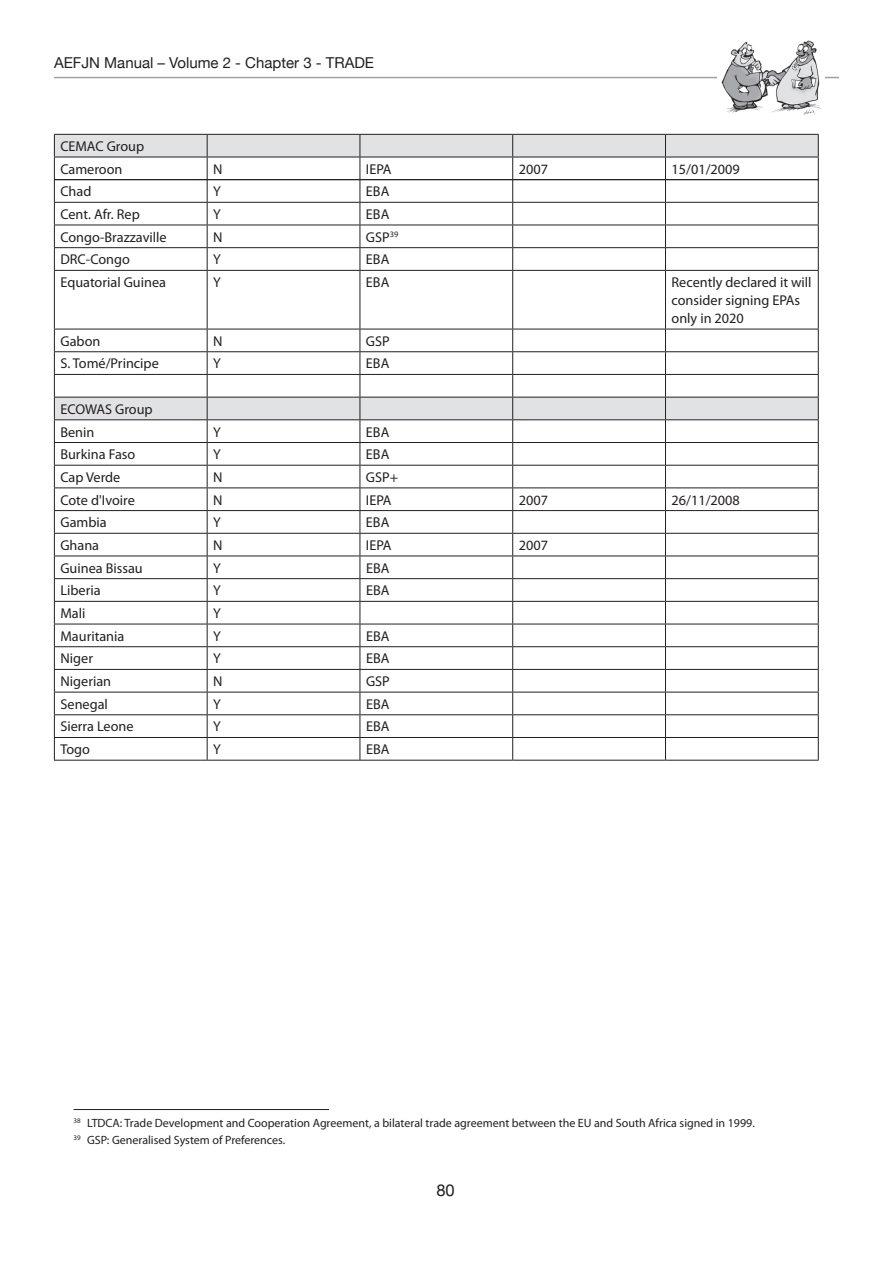
<style>
.page{position:relative;width:893px;height:1263px;background:#fff}
.page>*{position:absolute;margin:0;border:0;box-sizing:border-box;transform-origin:0 0}
.t1{font:16.5px "Helvetica Neue";color:#231f20}
.t2{font:15px "Helvetica Neue";color:#231f20}
.t3{font:14.25px/22.6px "Myriad Pro";color:#231f20}
.t4{font:12px/16.5px "Myriad Pro";color:#231f20}
</style>
<div class="page">
<hr style="left:74px;top:1109px;width:255px;height:1px;background:#231f20">
<svg style="left:54px;top:134px;width:765px;height:136px"></svg>
<hr style="left:54px;top:270px;width:153px;height:1px;background:#231f20">
<hr style="left:54px;top:271px;width:1px;height:58px;background:#231f20">
<hr style="left:207px;top:270px;width:153px;height:1px;background:#231f20">
<hr style="left:207px;top:271px;width:1px;height:58px;background:#231f20">
<hr style="left:360px;top:270px;width:153px;height:1px;background:#231f20">
<hr style="left:360px;top:271px;width:1px;height:58px;background:#231f20">
<hr style="left:513px;top:270px;width:152px;height:1px;background:#231f20">
<hr style="left:512px;top:271px;width:1px;height:58px;background:#231f20">
<hr style="left:665px;top:270px;width:154px;height:1px;background:#231f20">
<hr style="left:665px;top:271px;width:1px;height:58px;background:#231f20">
<hr style="left:818px;top:271px;width:1px;height:58px;background:#231f20">
<svg style="left:54px;top:329px;width:765px;height:431px"></svg>
<hr style="left:54px;top:760px;width:153px;height:1px;background:#231f20">
<hr style="left:207px;top:760px;width:153px;height:1px;background:#231f20">
<hr style="left:360px;top:760px;width:153px;height:1px;background:#231f20">
<hr style="left:513px;top:760px;width:152px;height:1px;background:#231f20">
<hr style="left:665px;top:760px;width:154px;height:1px;background:#231f20">
<hr style="left:54px;top:77px;width:785px;height:1px;background:#a0a1a5">
<img style="left:718px;top:40px;width:107px;height:75px">
<p class="t2" style="left:54px;top:52px;width:322px">AEFJN Manual – Volume 2 - Chapter 3 - TRADE</p>
<p class="t3" style="left:60px;top:135px;width:85px">CEMAC Group<br>Cameroon</p>
<p class="t3" style="left:213px;top:158px;width:11px">N</p>
<p class="t3" style="left:366px;top:158px;width:27px">IEPA</p>
<p class="t3" style="left:519px;top:158px;width:31px">2007</p>
<p class="t3" style="left:671px;top:158px;width:70px">15/01/2009</p>
<p class="t3" style="left:60px;top:180px;width:33px">Chad</p>
<p class="t3" style="left:213px;top:180px;width:9px">Y</p>
<p class="t3" style="left:366px;top:180px;width:25px">EBA</p>
<p class="t3" style="left:60px;top:203px;width:81px">Cent. Afr. Rep</p>
<p class="t3" style="left:213px;top:203px;width:9px">Y</p>
<p class="t3" style="left:366px;top:203px;width:25px">EBA</p>
<p class="t3" style="left:60px;top:226px;width:108px">Congo-Brazzaville</p>
<p class="t3" style="left:213px;top:226px;width:11px">N</p>
<p class="t3" style="left:366px;top:226px;width:34px">GSP<sup>39</sup></p>
<p class="t3" style="left:60px;top:249px;width:71px">DRC-Congo</p>
<p class="t3" style="left:213px;top:249px;width:9px">Y</p>
<p class="t3" style="left:366px;top:249px;width:25px">EBA</p>
<p class="t3" style="left:60px;top:271px;width:107px">Equatorial Guinea</p>
<p class="t3" style="left:213px;top:271px;width:9px">Y</p>
<p class="t3" style="left:366px;top:271px;width:25px">EBA</p>
<p class="t3" style="left:671px;top:274px;width:142px;line-height:18px">Recently declared it will consider signing EPAs only in 2020</p>
<p class="t3" style="left:60px;top:330px;width:42px">Gabon</p>
<p class="t3" style="left:213px;top:330px;width:11px">N</p>
<p class="t3" style="left:366px;top:330px;width:25px">GSP</p>
<p class="t3" style="left:60px;top:353px;width:100px">S. Tomé/Principe</p>
<p class="t3" style="left:213px;top:353px;width:9px">Y</p>
<p class="t3" style="left:366px;top:353px;width:25px">EBA</p>
<p class="t3" style="left:60px;top:398px;width:94px">ECOWAS Group<br>Benin</p>
<p class="t3" style="left:213px;top:421px;width:9px">Y</p>
<p class="t3" style="left:366px;top:421px;width:25px">EBA</p>
<p class="t3" style="left:60px;top:443px;width:76px">Burkina Faso</p>
<p class="t3" style="left:213px;top:443px;width:9px">Y</p>
<p class="t3" style="left:366px;top:443px;width:25px">EBA</p>
<p class="t3" style="left:60px;top:466px;width:61px">Cap Verde</p>
<p class="t3" style="left:213px;top:466px;width:11px">N</p>
<p class="t3" style="left:366px;top:466px;width:34px">GSP+</p>
<p class="t3" style="left:60px;top:489px;width:76px">Cote d'Ivoire</p>
<p class="t3" style="left:213px;top:489px;width:11px">N</p>
<p class="t3" style="left:366px;top:489px;width:27px">IEPA</p>
<p class="t3" style="left:519px;top:489px;width:31px">2007</p>
<p class="t3" style="left:671px;top:489px;width:70px">26/11/2008</p>
<p class="t3" style="left:60px;top:511px;width:48px">Gambia</p>
<p class="t3" style="left:213px;top:511px;width:9px">Y</p>
<p class="t3" style="left:366px;top:511px;width:25px">EBA</p>
<p class="t3" style="left:60px;top:534px;width:40px">Ghana</p>
<p class="t3" style="left:213px;top:534px;width:11px">N</p>
<p class="t3" style="left:366px;top:534px;width:27px">IEPA</p>
<p class="t3" style="left:519px;top:534px;width:31px">2007</p>
<p class="t3" style="left:60px;top:557px;width:84px">Guinea Bissau</p>
<p class="t3" style="left:213px;top:557px;width:9px">Y</p>
<p class="t3" style="left:366px;top:557px;width:25px">EBA</p>
<p class="t3" style="left:60px;top:579px;width:42px">Liberia</p>
<p class="t3" style="left:213px;top:579px;width:9px">Y</p>
<p class="t3" style="left:366px;top:579px;width:25px">EBA</p>
<p class="t3" style="left:60px;top:602px;width:27px">Mali</p>
<p class="t3" style="left:213px;top:602px;width:9px">Y</p>
<p class="t3" style="left:60px;top:625px;width:66px">Mauritania</p>
<p class="t3" style="left:213px;top:625px;width:9px">Y</p>
<p class="t3" style="left:366px;top:625px;width:25px">EBA</p>
<p class="t3" style="left:60px;top:647px;width:34px">Niger</p>
<p class="t3" style="left:213px;top:647px;width:9px">Y</p>
<p class="t3" style="left:366px;top:647px;width:25px">EBA</p>
<p class="t3" style="left:60px;top:670px;width:52px">Nigerian</p>
<p class="t3" style="left:213px;top:670px;width:11px">N</p>
<p class="t3" style="left:366px;top:670px;width:25px">GSP</p>
<p class="t3" style="left:60px;top:693px;width:49px">Senegal</p>
<p class="t3" style="left:213px;top:693px;width:9px">Y</p>
<p class="t3" style="left:366px;top:693px;width:25px">EBA</p>
<p class="t3" style="left:60px;top:716px;width:75px">Sierra Leone</p>
<p class="t3" style="left:213px;top:716px;width:9px">Y</p>
<p class="t3" style="left:366px;top:716px;width:25px">EBA</p>
<p class="t3" style="left:60px;top:738px;width:31px">Togo</p>
<p class="t3" style="left:213px;top:738px;width:9px">Y</p>
<p class="t3" style="left:366px;top:738px;width:25px">EBA</p>
<p class="t4" style="left:74px;top:1115px;width:683px"><sup>38</sup> LTDCA: Trade Development and Cooperation Agreement, a bilateral trade agreement between the EU and South Africa signed in 1999.<br><sup>39</sup> GSP: Generalised System of Preferences.</p>
<p class="t1" style="left:436px;top:1178px;width:20px">80</p>
</div>
